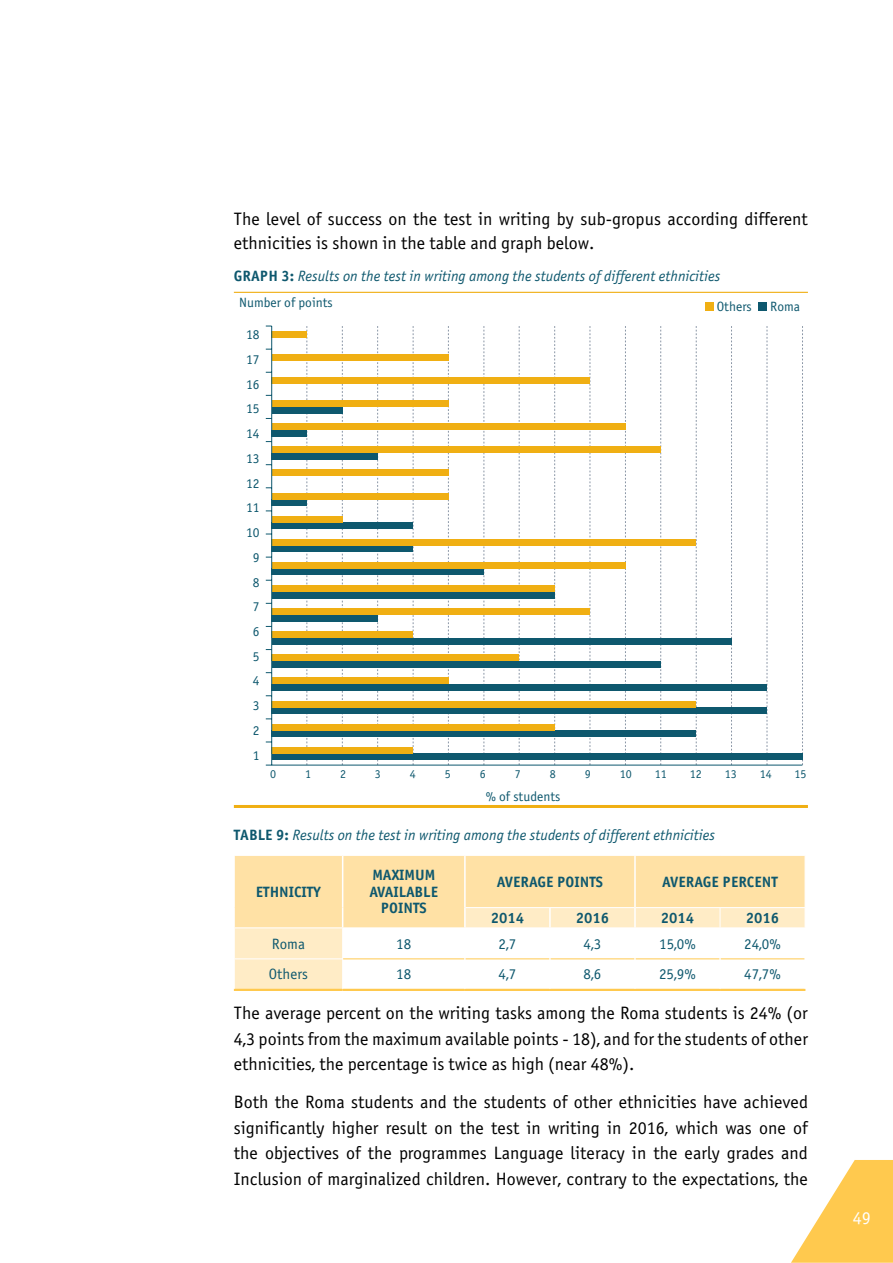
<style>
.page{position:relative;width:893px;height:1263px;background:#fff}
.page>*{position:absolute;margin:0;border:0;box-sizing:border-box;transform-origin:0 0}
.t1{font:18px/25.5px "Q Officina Sans";color:#000;text-align:justify}
.t2{font:18px "Q Officina Sans";color:#fff}
.t3{font:italic 15px "Q Officina Sans";color:#0e586e}
.t4{font:700 15px/16.5px "Q Officina Sans";color:#0e586e;text-align:center}
.t5{font:15px "Q Officina Sans";color:#0e586e}
.t6{font:13.5px/24.8px "Q Officina Sans";color:#0e586e;text-align:center}
.t7{font:12px "Q Officina Sans";color:#0e586e}
.s1{font-weight:700;font-style:normal}
</style>
<div class="page">
<svg style="left:791px;top:1160px;width:102px;height:103px"></svg>
<hr style="left:234px;top:292px;width:574px;height:1px;background:#f0af13">
<hr style="left:234px;top:805px;width:574px;height:3px;background:#f0af13">
<div style="left:705px;top:302px;width:9px;height:9px;background:#f0af13"></div>
<div style="left:758px;top:302px;width:9px;height:9px;background:#0e586e"></div>
<svg style="left:307px;top:326px;width:1px;height:439px"></svg>
<svg style="left:342px;top:326px;width:1px;height:439px"></svg>
<svg style="left:377px;top:326px;width:1px;height:439px"></svg>
<svg style="left:413px;top:326px;width:1px;height:439px"></svg>
<svg style="left:448px;top:326px;width:1px;height:439px"></svg>
<svg style="left:484px;top:326px;width:1px;height:439px"></svg>
<svg style="left:519px;top:326px;width:1px;height:439px"></svg>
<svg style="left:554px;top:326px;width:1px;height:439px"></svg>
<svg style="left:590px;top:326px;width:1px;height:439px"></svg>
<svg style="left:625px;top:326px;width:1px;height:439px"></svg>
<svg style="left:660px;top:326px;width:1px;height:439px"></svg>
<svg style="left:696px;top:326px;width:1px;height:439px"></svg>
<svg style="left:731px;top:326px;width:1px;height:439px"></svg>
<svg style="left:767px;top:326px;width:1px;height:439px"></svg>
<svg style="left:802px;top:326px;width:1px;height:439px"></svg>
<div style="left:272px;top:753px;width:530px;height:7px;background:#0e586e"></div>
<div style="left:272px;top:730px;width:424px;height:7px;background:#0e586e"></div>
<div style="left:272px;top:707px;width:495px;height:7px;background:#0e586e"></div>
<div style="left:272px;top:684px;width:495px;height:7px;background:#0e586e"></div>
<div style="left:272px;top:661px;width:389px;height:7px;background:#0e586e"></div>
<div style="left:272px;top:638px;width:459px;height:7px;background:#0e586e"></div>
<div style="left:272px;top:615px;width:106px;height:6px;background:#0e586e"></div>
<div style="left:272px;top:592px;width:283px;height:6px;background:#0e586e"></div>
<div style="left:272px;top:568px;width:212px;height:7px;background:#0e586e"></div>
<div style="left:272px;top:545px;width:141px;height:7px;background:#0e586e"></div>
<div style="left:272px;top:522px;width:141px;height:7px;background:#0e586e"></div>
<div style="left:272px;top:499px;width:35px;height:7px;background:#0e586e"></div>
<div style="left:272px;top:453px;width:106px;height:7px;background:#0e586e"></div>
<div style="left:272px;top:430px;width:35px;height:7px;background:#0e586e"></div>
<div style="left:272px;top:407px;width:70px;height:7px;background:#0e586e"></div>
<div style="left:272px;top:747px;width:141px;height:6px;background:#f0af13"></div>
<div style="left:272px;top:724px;width:283px;height:6px;background:#f0af13"></div>
<div style="left:272px;top:701px;width:424px;height:6px;background:#f0af13"></div>
<div style="left:272px;top:677px;width:176px;height:7px;background:#f0af13"></div>
<div style="left:272px;top:654px;width:247px;height:7px;background:#f0af13"></div>
<div style="left:272px;top:631px;width:141px;height:7px;background:#f0af13"></div>
<div style="left:272px;top:608px;width:318px;height:7px;background:#f0af13"></div>
<div style="left:272px;top:585px;width:283px;height:7px;background:#f0af13"></div>
<div style="left:272px;top:562px;width:353px;height:6px;background:#f0af13"></div>
<div style="left:272px;top:539px;width:424px;height:6px;background:#f0af13"></div>
<div style="left:272px;top:516px;width:70px;height:6px;background:#f0af13"></div>
<div style="left:272px;top:493px;width:176px;height:6px;background:#f0af13"></div>
<div style="left:272px;top:470px;width:176px;height:6px;background:#f0af13"></div>
<div style="left:272px;top:446px;width:389px;height:7px;background:#f0af13"></div>
<div style="left:272px;top:423px;width:353px;height:7px;background:#f0af13"></div>
<div style="left:272px;top:400px;width:176px;height:7px;background:#f0af13"></div>
<div style="left:272px;top:377px;width:318px;height:7px;background:#f0af13"></div>
<div style="left:272px;top:354px;width:176px;height:7px;background:#f0af13"></div>
<div style="left:272px;top:331px;width:35px;height:7px;background:#f0af13"></div>
<hr style="left:272px;top:765px;width:530px;height:1px;background:#0e586e">
<hr style="left:271px;top:326px;width:1px;height:439px;background:#0e586e">
<svg style="left:235px;top:928px;width:570px;height:61px"></svg>
<hr style="left:343px;top:958px;width:121px;height:1px;background:#ffc94e">
<hr style="left:465px;top:958px;width:85px;height:1px;background:#ffc94e">
<hr style="left:550px;top:958px;width:85px;height:1px;background:#ffc94e">
<hr style="left:635px;top:958px;width:85px;height:1px;background:#ffc94e">
<hr style="left:720px;top:958px;width:85px;height:1px;background:#ffc94e">
<hr style="left:234px;top:958px;width:109px;height:1px;background:#fff">
<hr style="left:234px;top:989px;width:109px;height:2px;background:#ffc94e">
<hr style="left:343px;top:989px;width:122px;height:2px;background:#ffc94e">
<hr style="left:465px;top:989px;width:85px;height:2px;background:#ffc94e">
<hr style="left:550px;top:989px;width:85px;height:2px;background:#ffc94e">
<hr style="left:635px;top:989px;width:85px;height:2px;background:#ffc94e">
<hr style="left:720px;top:989px;width:85px;height:2px;background:#ffc94e">
<hr style="left:342px;top:928px;width:1px;height:30px;background:#fff">
<hr style="left:464px;top:928px;width:1px;height:31px;background:#fff">
<hr style="left:550px;top:928px;width:1px;height:31px;background:#fff">
<hr style="left:635px;top:928px;width:1px;height:31px;background:#fff">
<hr style="left:720px;top:928px;width:1px;height:31px;background:#fff">
<hr style="left:342px;top:959px;width:1px;height:30px;background:#fff">
<hr style="left:464px;top:959px;width:1px;height:30px;background:#fff">
<hr style="left:550px;top:959px;width:1px;height:30px;background:#fff">
<hr style="left:635px;top:959px;width:1px;height:30px;background:#fff">
<hr style="left:720px;top:959px;width:1px;height:30px;background:#fff">
<svg style="left:234px;top:855px;width:571px;height:73px;background:#ffe3ad"></svg>
<p class="t1" style="left:234px;top:207px;width:576px;line-height:24px">The level of success on the test in writing by sub-gropus according different ethnicities is shown in the table and graph below.</p>
<p class="t3" style="left:234px;top:268px;width:488px"><span class="s1">GRAPH 3:</span> Results on the test in writing among the students of different ethnicities</p>
<p class="t6" style="left:239px;top:291px;width:95px">Number of points</p>
<p class="t6" style="left:717px;top:295px;width:37px">Others</p>
<p class="t6" style="left:770px;top:295px;width:31px">Roma</p>
<p class="t6" style="left:246px;top:323px;width:15px">18<br>17<br>16<br>15<br>14<br>13<br>12<br>11<br>10<br>9<br>8<br>7<br>6<br>5<br>4<br>3<br>2<br>1</p>
<p class="t7" style="left:270px;top:768px;width:7px">0</p>
<p class="t7" style="left:305px;top:768px;width:7px">1</p>
<p class="t7" style="left:340px;top:768px;width:7px">2</p>
<p class="t7" style="left:375px;top:768px;width:7px">3</p>
<p class="t7" style="left:410px;top:768px;width:7px">4</p>
<p class="t7" style="left:445px;top:768px;width:7px">5</p>
<p class="t7" style="left:480px;top:768px;width:7px">6</p>
<p class="t7" style="left:515px;top:768px;width:7px">7</p>
<p class="t7" style="left:550px;top:768px;width:7px">8</p>
<p class="t7" style="left:585px;top:768px;width:7px">9</p>
<p class="t7" style="left:620px;top:768px;width:13px">10</p>
<p class="t7" style="left:655px;top:768px;width:13px">11</p>
<p class="t7" style="left:690px;top:768px;width:13px">12</p>
<p class="t7" style="left:725px;top:768px;width:13px">13</p>
<p class="t7" style="left:760px;top:768px;width:14px">14</p>
<p class="t7" style="left:795px;top:768px;width:13px">15</p>
<p class="t6" style="left:486px;top:784px;width:76px">% of students</p>
<p class="t3" style="left:234px;top:827px;width:483px"><span class="s1">TABLE 9:</span> Results on the test in writing among the students of different ethnicities</p>
<p class="t4" style="left:256px;top:884px;width:67px">ETHNICITY</p>
<p class="t4" style="left:369px;top:867px;width:70px">MAXIMUM<br>AVAILABLE<br>POINTS</p>
<p class="t4" style="left:497px;top:873px;width:108px">AVERAGE POINTS</p>
<p class="t4" style="left:662px;top:873px;width:117px">AVERAGE PERCENT</p>
<p class="t4" style="left:491px;top:910px;width:35px">2014</p>
<p class="t4" style="left:576px;top:910px;width:35px">2016</p>
<p class="t4" style="left:661px;top:910px;width:35px">2014</p>
<p class="t4" style="left:746px;top:910px;width:35px">2016</p>
<p class="t5" style="left:272px;top:935px;width:35px">Roma</p>
<p class="t5" style="left:396px;top:935px;width:16px">18</p>
<p class="t5" style="left:498px;top:935px;width:19px">2,7</p>
<p class="t5" style="left:584px;top:935px;width:19px">4,3</p>
<p class="t5" style="left:659px;top:935px;width:38px">15,0%</p>
<p class="t5" style="left:744px;top:935px;width:38px">24,0%</p>
<p class="t5" style="left:269px;top:966px;width:40px">Others</p>
<p class="t5" style="left:396px;top:966px;width:16px">18</p>
<p class="t5" style="left:498px;top:966px;width:19px">4,7</p>
<p class="t5" style="left:583px;top:966px;width:19px">8,6</p>
<p class="t5" style="left:659px;top:966px;width:38px">25,9%</p>
<p class="t5" style="left:744px;top:966px;width:38px">47,7%</p>
<p class="t1" style="left:234px;top:1000px;width:576px">The average percent on the writing tasks among the Roma students is 24% (or 4,3 points from the maximum available points - 18), and for the students of other ethnicities, the percentage is twice as high (near 48%).</p>
<p class="t1" style="left:234px;top:1090px;width:576px">Both the Roma students and the students of other ethnicities have achieved significantly higher result on the test in writing in 2016, which was one of the objectives of the programmes Language literacy in the early grades and Inclusion of marginalized children. However, contrary to the expectations, the</p>
<p class="t2" style="left:853px;top:1208px;width:19px">49</p>
</div>
